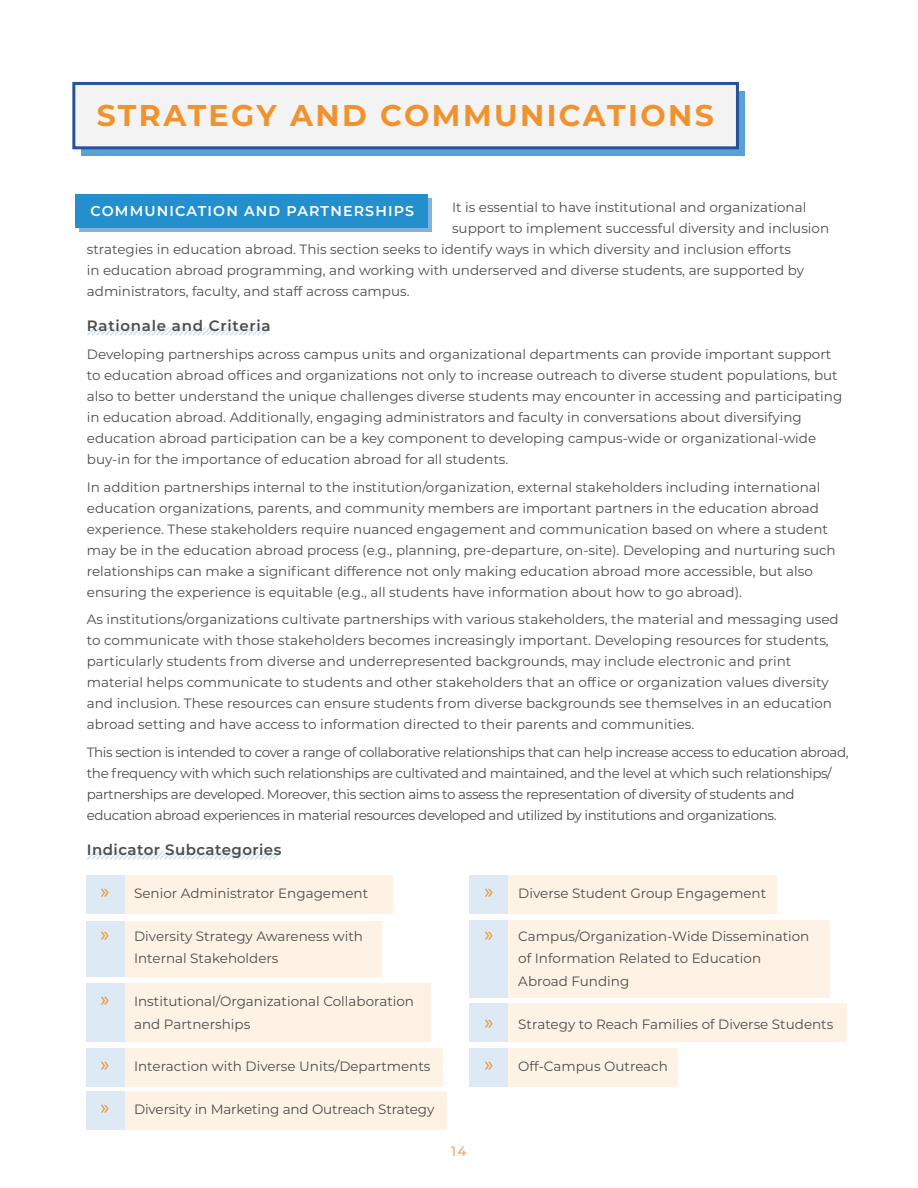
<style>
.page{position:relative;width:918px;height:1188px;background:#fff}
.page>*{position:absolute;margin:0;border:0;box-sizing:border-box;transform-origin:0 0}
.t1{font:700 30px "Montserrat";letter-spacing:.08em;color:#f0922e}
.Body{font:600 15px "Montserrat";letter-spacing:.03em;color:#4c4d4e}
.Body-2{font:600 15px "Montserrat";letter-spacing:.05em;color:#4c4d4e}
.TOC_Subhead_2{font:600 14.25px "Montserrat";letter-spacing:.08em;color:#fff}
.Body-3{font:13.5px/21px "Montserrat";color:#4c4d4e}
.Body-4{font:13.5px/21px "Montserrat";letter-spacing:-.03em;color:#4c4d4e}
.t2{font:500 13.5px "Montserrat";color:#f4a556}
.s1{font-family:"Myriad Pro";font-size:21px;color:#f0922e}
</style>
<div class="page">
<div style="left:86px;top:875px;width:307px;height:39px;background:#fdf2e4"></div>
<div style="left:86px;top:875px;width:38px;height:39px;background:#dde9f5"></div>
<div style="left:86px;top:1048px;width:357px;height:39px;background:#fdf2e4"></div>
<div style="left:86px;top:1048px;width:38px;height:39px;background:#dde9f5"></div>
<div style="left:470px;top:1003px;width:377px;height:39px;background:#fdf2e4"></div>
<div style="left:470px;top:1003px;width:38px;height:39px;background:#dde9f5"></div>
<div style="left:470px;top:1048px;width:208px;height:39px;background:#fdf2e4"></div>
<div style="left:470px;top:1048px;width:38px;height:39px;background:#dde9f5"></div>
<div style="left:86px;top:1091px;width:361px;height:39px;background:#fdf2e4"></div>
<div style="left:86px;top:1091px;width:38px;height:39px;background:#dde9f5"></div>
<div style="left:470px;top:875px;width:307px;height:39px;background:#fdf2e4"></div>
<div style="left:470px;top:875px;width:38px;height:39px;background:#dde9f5"></div>
<div style="left:86px;top:921px;width:296px;height:55px;background:#fdf2e4"></div>
<div style="left:86px;top:921px;width:38px;height:55px;background:#dde9f5"></div>
<div style="left:86px;top:983px;width:345px;height:59px;background:#fdf2e4"></div>
<div style="left:86px;top:983px;width:38px;height:59px;background:#dde9f5"></div>
<div style="left:470px;top:921px;width:360px;height:77px;background:#fdf2e4"></div>
<div style="left:470px;top:921px;width:38px;height:77px;background:#dde9f5"></div>
<svg style="left:81px;top:91px;width:664px;height:64px;background:#549cd1"></svg>
<div style="left:72px;top:82px;width:667px;height:67px;background:#f3f3f3;border:3px solid #275299"></div>
<div style="left:80px;top:198px;width:352px;height:34px;background:#82b3de"></div>
<div style="left:76px;top:194px;width:352px;height:34px;background:#2390cd"></div>
<svg style="left:87px;top:327px;width:184px;height:9px"></svg>
<svg style="left:87px;top:851px;width:194px;height:9px"></svg>
<p class="t1" style="left:97px;top:94px;width:619px">STRATEGY AND COMMUNICATIONS</p>
<p class="TOC_Subhead_2" style="left:91px;top:201px;width:325px">COMMUNICATION AND PARTNERSHIPS</p>
<p class="Body-3" style="left:452px;top:196px;width:356px">It is essential to have institutional and organizational</p>
<p class="Body-3" style="left:452px;top:217px;width:379px">support to implement successful diversity and inclusion</p>
<p class="Body-3" style="left:87px;top:238px;width:706px">strategies in education abroad. This section seeks to identify ways in which diversity and inclusion efforts</p>
<p class="Body-3" style="left:87px;top:259px;width:719px">in education abroad programming, and working with underserved and diverse students, are supported by</p>
<p class="Body-3" style="left:87px;top:280px;width:324px">administrators, faculty, and staff across campus.</p>
<p class="Body-2" style="left:87px;top:315px;width:185px">Rationale and Criteria</p>
<p class="Body-3" style="left:87px;top:343px;width:757px">Developing partnerships across campus units and organizational departments can provide important support to education abroad offices and organizations not only to increase outreach to diverse student populations, but also to better understand the unique challenges diverse students may encounter in accessing and participating in education abroad. Additionally, engaging administrators and faculty in conversations about diversifying education abroad participation can be a key component to developing campus-wide or organizational-wide buy-in for the importance of education abroad for all students.</p>
<p class="Body-3" style="left:87px;top:476px;width:750px">In addition partnerships internal to the institution/organization, external stakeholders including international education organizations, parents, and community members are important partners in the education abroad experience. These stakeholders require nuanced engagement and communication based on where a student may be in the education abroad process (e.g., planning, pre-departure, on-site). Developing and nurturing such relationships can make a significant difference not only making education abroad more accessible, but also ensuring the experience is equitable (e.g., all students have information about how to go abroad).</p>
<p class="Body-3" style="left:87px;top:609px;width:753px">As institutions/organizations cultivate partnerships with various stakeholders, the material and messaging used to communicate with those stakeholders becomes increasingly important. Developing resources for students, particularly students from diverse and underrepresented backgrounds, may include electronic and print material helps communicate to students and other stakeholders that an office or organization values diversity and inclusion. These resources can ensure students from diverse backgrounds see themselves in an education abroad setting and have access to information directed to their parents and communities.</p>
<p class="Body-4" style="left:87px;top:741px;width:763px">This section is intended to cover a range of collaborative relationships that can help increase access to education abroad, the frequency with which such relationships are cultivated and maintained, and the level at which such relationships/ partnerships are developed. Moreover, this section aims to assess the representation of diversity of students and education abroad experiences in material resources developed and utilized by institutions and organizations.</p>
<p class="Body" style="left:87px;top:840px;width:196px">Indicator Subcategories</p>
<p class="Body-3" style="left:100px;top:882px;width:269px"><span class="s1">»</span> Senior Administrator Engagement</p>
<p class="Body-3" style="left:134px;top:924px;width:230px;line-height:22.5px;text-indent:-34px"><span class="s1">»</span> Diversity Strategy Awareness with<br>Internal Stakeholders</p>
<p class="Body-3" style="left:134px;top:990px;width:282px;line-height:22.5px;text-indent:-34px"><span class="s1">»</span> Institutional/Organizational Collaboration and Partnerships</p>
<p class="Body-3" style="left:100px;top:1056px;width:332px"><span class="s1">»</span> Interaction with Diverse Units/Departments</p>
<p class="Body-3" style="left:100px;top:1098px;width:335px"><span class="s1">»</span> Diversity in Marketing and Outreach Strategy</p>
<p class="Body-3" style="left:485px;top:882px;width:283px"><span class="s1">»</span> Diverse Student Group Engagement</p>
<p class="Body-3" style="left:518px;top:924px;width:293px;line-height:22.5px;text-indent:-34px"><span class="s1">»</span> Campus/Organization-Wide Dissemination of Information Related to Education<br>Abroad Funding</p>
<p class="Body-3" style="left:485px;top:1013px;width:350px"><span class="s1">»</span> Strategy to Reach Families of Diverse Students</p>
<p class="Body-3" style="left:485px;top:1056px;width:185px"><span class="s1">»</span> Off-Campus Outreach</p>
<p class="t2" style="left:451px;top:1142px;width:17px">14</p>
</div>
